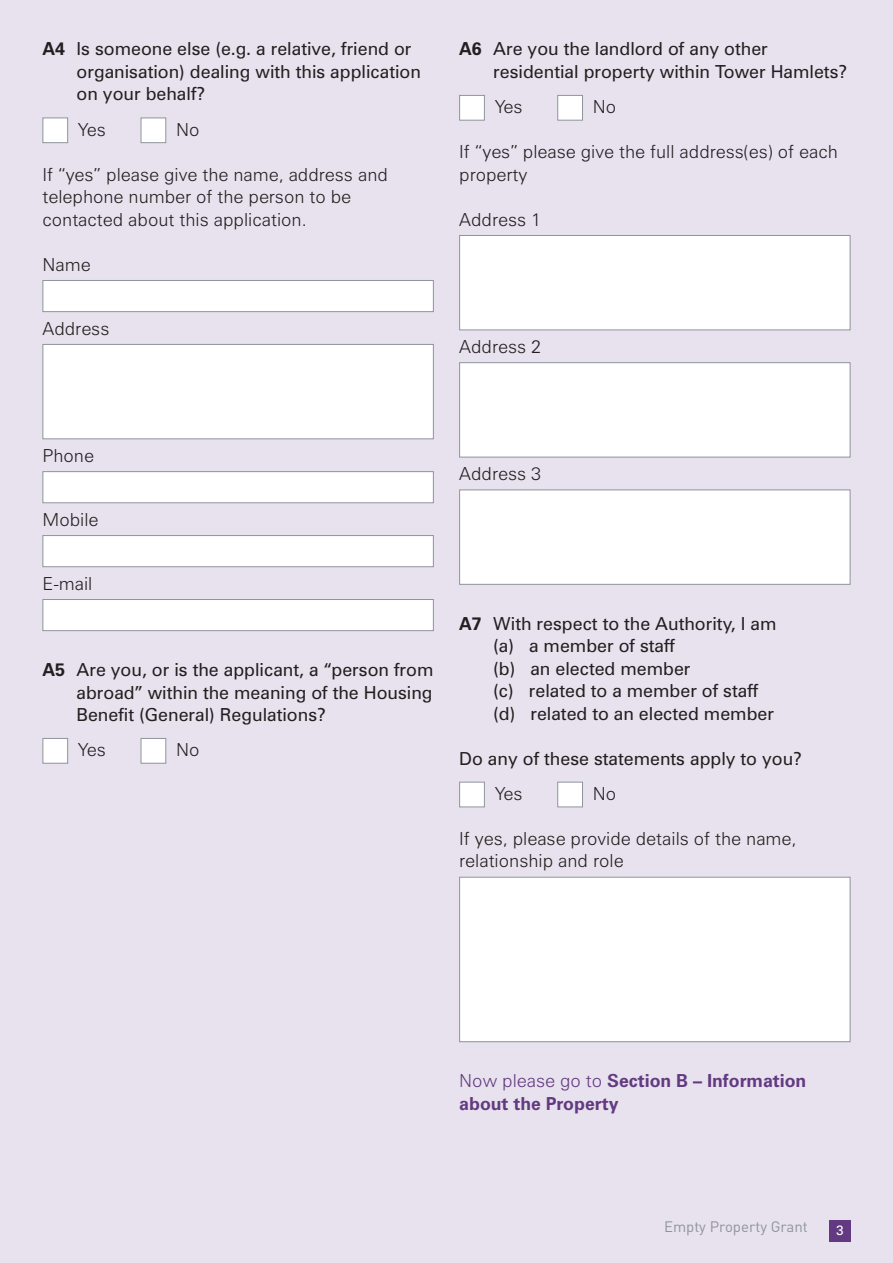
<style>
.page{position:relative;width:893px;height:1263px;background:#e7e2ee}
.page>*{position:absolute;margin:0;border:0;box-sizing:border-box;transform-origin:0 0}
.t1{font:18px/22.5px "Zurich BT";color:#231f20}
.t2{font:300 18px/22.5px "Zurich BT";color:#231f20}
.t3{font:700 18px/22.5px "Zurich BT";color:#633a81}
.t4{font:15px "DIN";color:#8f959d}
.t5{font:13.5px "Zurich BT";color:#fff}
.s1{font-weight:700}
.s2{font-weight:300}
</style>
<div class="page">
<div style="left:829px;top:1220px;width:21px;height:22px;background:#633a81"></div>
<div style="left:460px;top:877px;width:390px;height:164px;background:#fff"></div>
<div style="left:459px;top:877px;width:391px;height:165px;border:1px solid #8f959d"></div>
<div style="left:558px;top:782px;width:24px;height:24px;background:#fff"></div>
<div style="left:557px;top:782px;width:26px;height:25px;border:1px solid #8f959d"></div>
<div style="left:460px;top:782px;width:24px;height:24px;background:#fff"></div>
<div style="left:459px;top:782px;width:26px;height:25px;border:1px solid #8f959d"></div>
<div style="left:460px;top:490px;width:390px;height:94px;background:#fff"></div>
<div style="left:459px;top:489px;width:391px;height:96px;border:1px solid #8f959d"></div>
<div style="left:460px;top:363px;width:390px;height:94px;background:#fff"></div>
<div style="left:459px;top:362px;width:391px;height:95px;border:1px solid #8f959d"></div>
<div style="left:460px;top:236px;width:390px;height:93px;background:#fff"></div>
<div style="left:459px;top:235px;width:391px;height:95px;border:1px solid #8f959d"></div>
<div style="left:558px;top:96px;width:24px;height:24px;background:#fff"></div>
<div style="left:557px;top:95px;width:26px;height:26px;border:1px solid #8f959d"></div>
<div style="left:460px;top:96px;width:24px;height:24px;background:#fff"></div>
<div style="left:459px;top:95px;width:26px;height:26px;border:1px solid #8f959d"></div>
<div style="left:141px;top:739px;width:24px;height:24px;background:#fff"></div>
<div style="left:141px;top:738px;width:25px;height:26px;border:1px solid #8f959d"></div>
<div style="left:43px;top:739px;width:24px;height:24px;background:#fff"></div>
<div style="left:43px;top:738px;width:25px;height:26px;border:1px solid #8f959d"></div>
<div style="left:141px;top:118px;width:24px;height:24px;background:#fff"></div>
<div style="left:141px;top:118px;width:25px;height:25px;border:1px solid #8f959d"></div>
<div style="left:43px;top:118px;width:24px;height:24px;background:#fff"></div>
<div style="left:43px;top:118px;width:25px;height:25px;border:1px solid #8f959d"></div>
<div style="left:43px;top:345px;width:390px;height:93px;background:#fff"></div>
<div style="left:43px;top:344px;width:391px;height:95px;border:1px solid #8f959d"></div>
<div style="left:43px;top:600px;width:390px;height:30px;background:#fff"></div>
<div style="left:43px;top:599px;width:391px;height:32px;border:1px solid #8f959d"></div>
<div style="left:43px;top:536px;width:390px;height:30px;background:#fff"></div>
<div style="left:43px;top:535px;width:391px;height:32px;border:1px solid #8f959d"></div>
<div style="left:43px;top:472px;width:390px;height:30px;background:#fff"></div>
<div style="left:43px;top:471px;width:391px;height:32px;border:1px solid #8f959d"></div>
<div style="left:43px;top:281px;width:390px;height:30px;background:#fff"></div>
<div style="left:43px;top:280px;width:391px;height:32px;border:1px solid #8f959d"></div>
<p class="t1" style="left:77px;top:39px;width:346px;text-indent:-34px"><span class="s1">A4</span> Is someone else (e.g. a relative, friend or organisation) dealing with this application on your behalf?</p>
<p class="t2" style="left:78px;top:120px;width:29px">Yes</p>
<p class="t2" style="left:176px;top:120px;width:25px">No</p>
<p class="t2" style="left:43px;top:165px;width:347px">If “yes” please give the name, address and telephone number of the person to be contacted about this application.</p>
<p class="t2" style="left:43px;top:255px;width:50px">Name</p>
<p class="t2" style="left:43px;top:318px;width:68px">Address</p>
<p class="t1" style="left:493px;top:39px;width:356px;text-indent:-34px"><span class="s1">A6</span> Are you the landlord of any other residential property within Tower Hamlets?</p>
<p class="t2" style="left:495px;top:97px;width:29px">Yes</p>
<p class="t2" style="left:593px;top:97px;width:25px">No</p>
<p class="t2" style="left:459px;top:142px;width:380px">If “yes” please give the full address(es) of each property</p>
<p class="t2" style="left:459px;top:210px;width:83px">Address 1</p>
<p class="t2" style="left:459px;top:337px;width:83px">Address 2</p>
<p class="t2" style="left:43px;top:446px;width:53px">Phone</p>
<p class="t2" style="left:43px;top:510px;width:57px">Mobile</p>
<p class="t2" style="left:43px;top:574px;width:51px">E-mail</p>
<p class="t1" style="left:77px;top:660px;width:358px;text-align:justify;text-indent:-34px"><span class="s1">A5</span> Are you, or is the applicant, a “person from abroad” within the meaning of the Housing Benefit (General) Regulations?</p>
<p class="t2" style="left:78px;top:740px;width:29px">Yes</p>
<p class="t2" style="left:176px;top:740px;width:25px">No</p>
<p class="t2" style="left:459px;top:464px;width:83px">Address 3</p>
<p class="t1" style="left:493px;top:614px;width:285px;text-indent:-34px"><span class="s1">A7</span> With respect to the Authority, I am (a) a member of staff<br>(b) an elected member<br>(c) related to a member of staff (d) related to an elected member</p>
<p class="t1" style="left:459px;top:749px;width:344px">Do any of these statements apply to you?</p>
<p class="t2" style="left:495px;top:784px;width:29px">Yes</p>
<p class="t2" style="left:593px;top:784px;width:25px">No</p>
<p class="t2" style="left:459px;top:829px;width:339px">If yes, please provide details of the name, relationship and role</p>
<p class="t3" style="left:459px;top:1071px;width:349px"><span class="s2">Now please go to</span> Section B – Information about the Property</p>
<p class="t4" style="left:664px;top:1218px;width:145px">Empty Property Grant</p>
<p class="t5" style="left:836px;top:1225px;width:9px">3</p>
</div>
